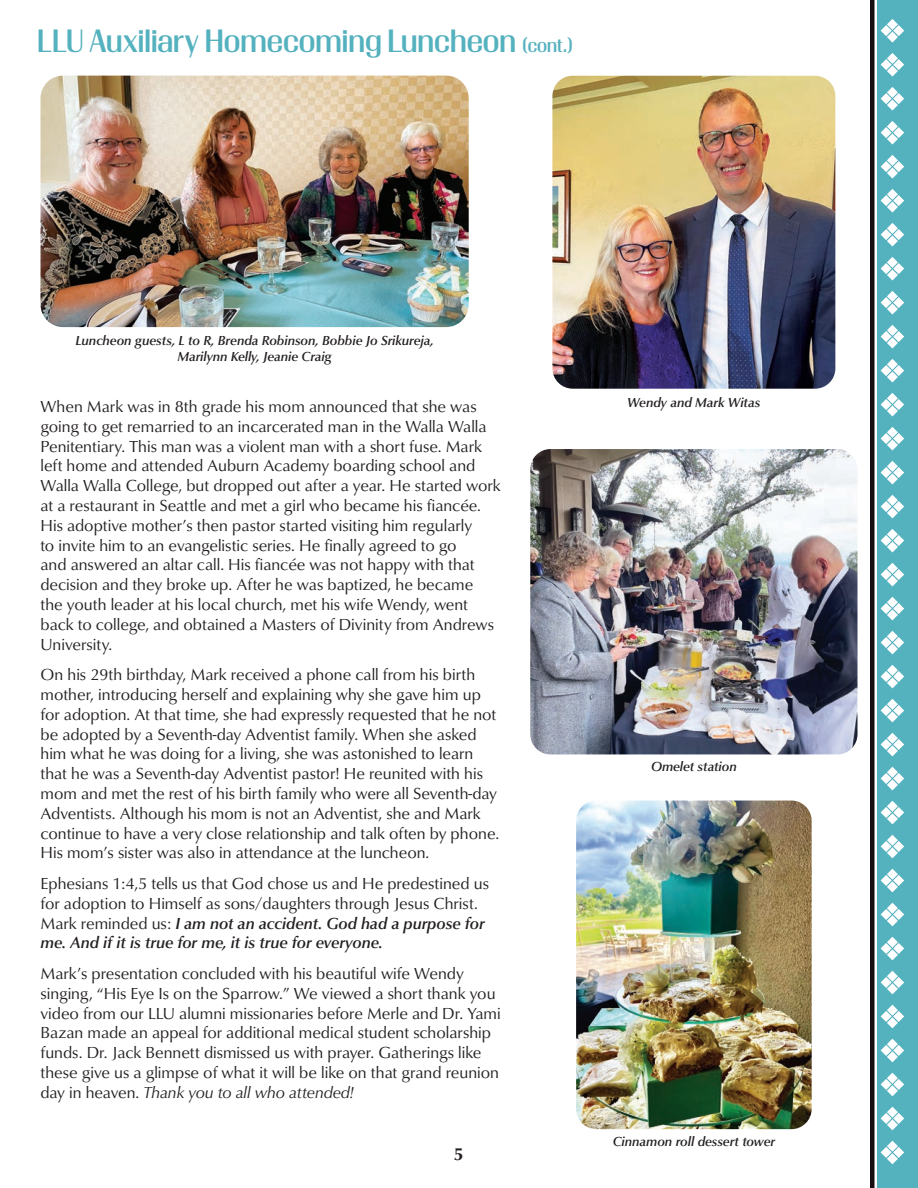
<style>
.page{position:relative;width:918px;height:1188px;background:#fff}
.page>*{position:absolute;margin:0;border:0;box-sizing:border-box;transform-origin:0 0}
.t1{font:500 30px "Timonium";color:#54b1be}
.t2{font:700 18px "Classico URW";color:#231f20}
.t3{font:16.5px/19.8px "Classico URW";color:#231f20}
.t4{font:13.5px/16.5px "Classico URW Med Ita";color:#231f20;text-align:center}
.s1{font-size:18px}
.s2{font-family:"Classico URW Med Ita"}
.s3{font-style:italic}
</style>
<div class="page">
<img style="left:576px;top:801px;width:236px;height:328px">
<img style="left:552px;top:76px;width:283px;height:313px">
<img style="left:40px;top:76px;width:429px;height:251px">
<img style="left:530px;top:449px;width:328px;height:305px">
<div style="left:878px;top:0;width:40px;height:1188px;background:#54b1be"></div>
<svg style="left:881px;top:869px;width:23px;height:23px"></svg>
<svg style="left:881px;top:835px;width:23px;height:23px"></svg>
<svg style="left:881px;top:801px;width:23px;height:23px"></svg>
<svg style="left:881px;top:767px;width:23px;height:23px"></svg>
<svg style="left:881px;top:733px;width:23px;height:23px"></svg>
<svg style="left:881px;top:699px;width:23px;height:23px"></svg>
<svg style="left:881px;top:665px;width:23px;height:23px"></svg>
<svg style="left:881px;top:631px;width:23px;height:23px"></svg>
<svg style="left:881px;top:597px;width:23px;height:23px"></svg>
<svg style="left:881px;top:1141px;width:23px;height:23px"></svg>
<svg style="left:881px;top:1107px;width:23px;height:23px"></svg>
<svg style="left:881px;top:1073px;width:23px;height:23px"></svg>
<svg style="left:881px;top:1039px;width:23px;height:23px"></svg>
<svg style="left:881px;top:1005px;width:23px;height:23px"></svg>
<svg style="left:881px;top:971px;width:23px;height:23px"></svg>
<svg style="left:881px;top:937px;width:23px;height:23px"></svg>
<svg style="left:881px;top:903px;width:23px;height:23px"></svg>
<svg style="left:881px;top:257px;width:23px;height:24px"></svg>
<svg style="left:881px;top:563px;width:23px;height:23px"></svg>
<svg style="left:881px;top:529px;width:23px;height:23px"></svg>
<svg style="left:881px;top:495px;width:23px;height:23px"></svg>
<svg style="left:881px;top:461px;width:23px;height:23px"></svg>
<svg style="left:881px;top:427px;width:23px;height:23px"></svg>
<svg style="left:881px;top:393px;width:23px;height:23px"></svg>
<svg style="left:881px;top:359px;width:23px;height:23px"></svg>
<svg style="left:881px;top:325px;width:23px;height:23px"></svg>
<svg style="left:881px;top:291px;width:23px;height:23px"></svg>
<svg style="left:881px;top:121px;width:23px;height:24px"></svg>
<svg style="left:881px;top:87px;width:23px;height:24px"></svg>
<svg style="left:881px;top:53px;width:23px;height:24px"></svg>
<svg style="left:881px;top:19px;width:23px;height:24px"></svg>
<svg style="left:881px;top:223px;width:23px;height:24px"></svg>
<svg style="left:881px;top:189px;width:23px;height:24px"></svg>
<svg style="left:881px;top:155px;width:23px;height:24px"></svg>
<hr style="left:870px;top:0;width:4px;height:1188px;background:#180e0f">
<p class="t1" style="left:37px;top:23px;width:538px">LLU Auxiliary Homecoming Luncheon <span class="s1">(cont.)</span></p>
<p class="t4" style="left:75px;top:332px;width:360px">Luncheon guests, L to R, Brenda Robinson, Bobbie Jo Srikureja,<br>Marilynn Kelly, Jeanie Craig</p>
<p class="t3" style="left:40px;top:396px;width:462px">When Mark was in 8th grade his mom announced that she was going to get remarried to an incarcerated man in the Walla Walla Penitentiary. This man was a violent man with a short fuse. Mark left home and attended Auburn Academy boarding school and Walla Walla College, but dropped out after a year. He started work at a restaurant in Seattle and met a girl who became his fiancée.<br>His adoptive mother’s then pastor started visiting him regularly<br>to invite him to an evangelistic series. He finally agreed to go<br>and answered an altar call. His fiancée was not happy with that decision and they broke up. After he was baptized, he became<br>the youth leader at his local church, met his wife Wendy, went back to college, and obtained a Masters of Divinity from Andrews University.</p>
<p class="t3" style="left:40px;top:664px;width:460px">On his 29th birthday, Mark received a phone call from his birth mother, introducing herself and explaining why she gave him up for adoption. At that time, she had expressly requested that he not be adopted by a Seventh-day Adventist family. When she asked him what he was doing for a living, she was astonished to learn that he was a Seventh-day Adventist pastor! He reunited with his mom and met the rest of his birth family who were all Seventh-day Adventists. Although his mom is not an Adventist, she and Mark continue to have a very close relationship and talk often by phone.<br>His mom’s sister was also in attendance at the luncheon.</p>
<p class="t3" style="left:40px;top:873px;width:450px">Ephesians 1:4,5 tells us that God chose us and He predestined us for adoption to Himself as sons/daughters through Jesus Christ.<br>Mark reminded us: <span class="s2">I am not an accident. God had a purpose for me. And if it is true for me, it is true for everyone.</span></p>
<p class="t3" style="left:40px;top:963px;width:462px">Mark’s presentation concluded with his beautiful wife Wendy singing, “His Eye Is on the Sparrow.” We viewed a short thank you video from our LLU alumni missionaries before Merle and Dr. Yami Bazan made an appeal for additional medical student scholarship funds. Dr. Jack Bennett dismissed us with prayer. Gatherings like these give us a glimpse of what it will be like on that grand reunion day in heaven. <span class="s3">Thank you to all who attended!</span></p>
<p class="t2" style="left:454px;top:1141px;width:11px">5</p>
<p class="t4" style="left:627px;top:394px;width:135px">Wendy and Mark Witas</p>
<p class="t4" style="left:651px;top:759px;width:87px">Omelet station</p>
<p class="t4" style="left:613px;top:1133px;width:164px">Cinnamon roll dessert tower</p>
</div>
